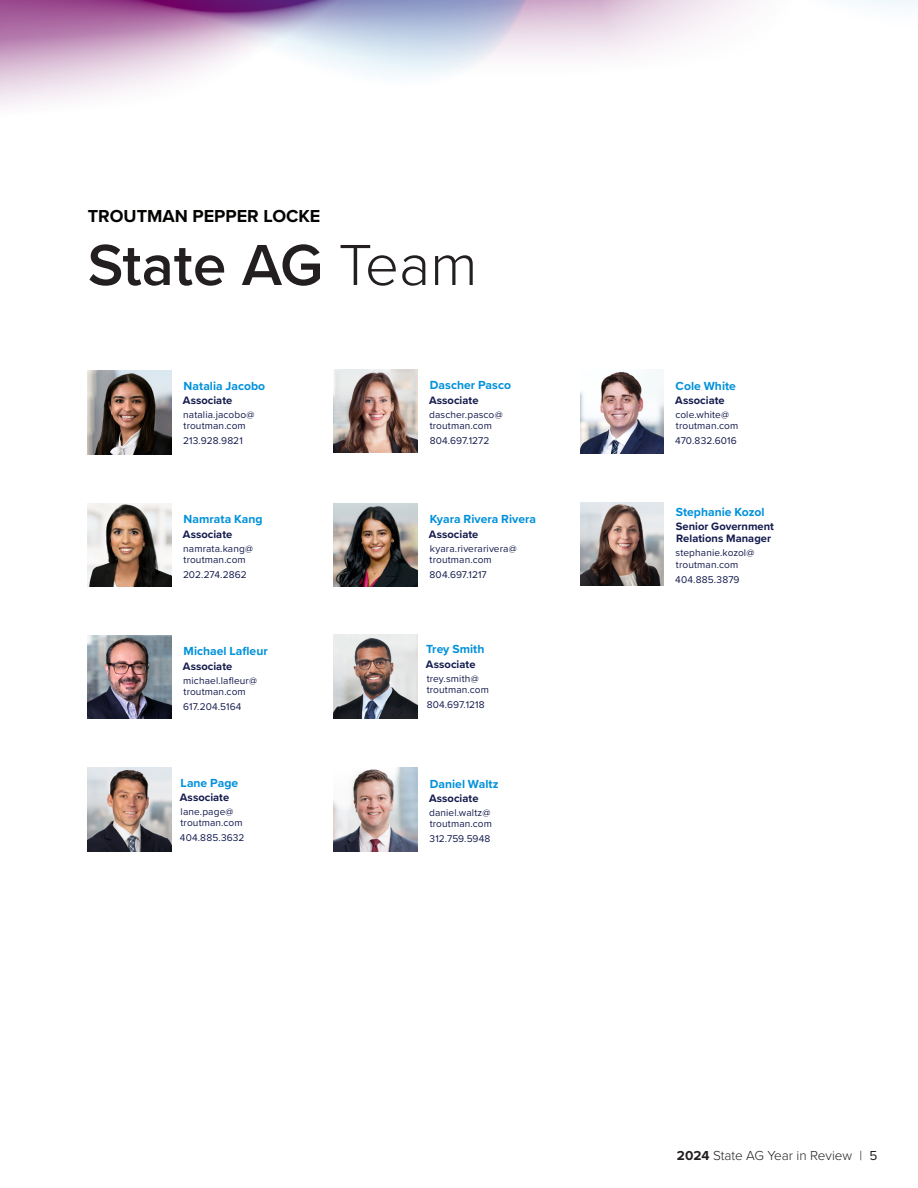
<style>
.page{position:relative;width:918px;height:1188px;background:#fff}
.page>*{position:absolute;margin:0;border:0;box-sizing:border-box;transform-origin:0 0}
.t1{font:600 60px "Proxima Nova";color:#231f20}
.t2{font:700 18px "Proxima Nova";color:#040503}
.t3{font:300 13.5px "Proxima Nova";color:#231f20}
.Section_Divider_Title{font:700 12.15px "Proxima Nova";color:#0091da}
.Section_Divider_Title-2{font:700 11.1px/12px "Proxima Nova";letter-spacing:.005em;color:#141b4d}
.Section_Divider_Title-3{font:10.2px/11.1px "Proxima Nova";letter-spacing:.01em;color:#141b4d}
.s1{font-weight:300}
.s2{font-weight:700}
.s3{font-weight:400}
</style>
<div class="page">
<img style="left:0;top:0;width:918px;height:106px">
<img style="left:123px;top:0;width:433px;height:106px">
<img style="left:88px;top:371px;width:83px;height:83px">
<img style="left:88px;top:636px;width:83px;height:83px">
<img style="left:88px;top:503px;width:83px;height:84px">
<img style="left:88px;top:768px;width:83px;height:83px">
<img style="left:334px;top:370px;width:83px;height:83px">
<img style="left:334px;top:504px;width:83px;height:83px">
<img style="left:334px;top:635px;width:83px;height:83px">
<img style="left:334px;top:768px;width:83px;height:83px">
<img style="left:580px;top:370px;width:83px;height:83px">
<img style="left:580px;top:502px;width:83px;height:83px">
<p class="t2" style="left:88px;top:202px;width:234px">TROUTMAN PEPPER LOCKE</p>
<p class="t1" style="left:88px;top:220px;width:391px">State AG <span class="s1">Team</span></p>
<p class="Section_Divider_Title" style="left:184px;top:376px;width:83px">Natalia Jacobo</p>
<p class="Section_Divider_Title-2" style="left:183px;top:394px;width:51px">Associate</p>
<p class="Section_Divider_Title-3" style="left:183px;top:409px;width:73px">natalia.jacobo@ troutman.com</p>
<p class="Section_Divider_Title-3" style="left:183px;top:435px;width:61px">213.928.9821</p>
<p class="Section_Divider_Title" style="left:184px;top:510px;width:80px">Namrata Kang</p>
<p class="Section_Divider_Title-2" style="left:183px;top:528px;width:51px">Associate</p>
<p class="Section_Divider_Title-3" style="left:183px;top:542px;width:71px">namrata.kang@ troutman.com</p>
<p class="Section_Divider_Title-3" style="left:183px;top:568px;width:65px">202.274.2862</p>
<p class="Section_Divider_Title" style="left:184px;top:642px;width:86px">Michael Lafleur</p>
<p class="Section_Divider_Title-2" style="left:183px;top:660px;width:51px">Associate</p>
<p class="Section_Divider_Title-3" style="left:183px;top:675px;width:75px">michael.lafleur@ troutman.com</p>
<p class="Section_Divider_Title-3" style="left:183px;top:701px;width:60px">617.204.5164</p>
<p class="Section_Divider_Title" style="left:181px;top:774px;width:59px">Lane Page</p>
<p class="Section_Divider_Title-2" style="left:180px;top:791px;width:51px">Associate</p>
<p class="Section_Divider_Title-3" style="left:180px;top:806px;width:64px">lane.page@ troutman.com</p>
<p class="Section_Divider_Title-3" style="left:180px;top:832px;width:66px">404.885.3632</p>
<p class="Section_Divider_Title" style="left:430px;top:376px;width:83px">Dascher Pasco</p>
<p class="Section_Divider_Title-2" style="left:429px;top:394px;width:51px">Associate</p>
<p class="Section_Divider_Title-3" style="left:429px;top:409px;width:75px">dascher.pasco@ troutman.com</p>
<p class="Section_Divider_Title-3" style="left:430px;top:435px;width:61px">804.697.1272</p>
<p class="Section_Divider_Title" style="left:430px;top:510px;width:108px">Kyara Rivera Rivera</p>
<p class="Section_Divider_Title-2" style="left:429px;top:528px;width:51px">Associate</p>
<p class="Section_Divider_Title-3" style="left:430px;top:543px;width:89px">kyara.riverarivera@ troutman.com</p>
<p class="Section_Divider_Title-3" style="left:430px;top:569px;width:59px">804.697.1217</p>
<p class="Section_Divider_Title" style="left:426px;top:640px;width:60px">Trey Smith</p>
<p class="Section_Divider_Title-2" style="left:426px;top:658px;width:51px">Associate</p>
<p class="Section_Divider_Title-3" style="left:427px;top:673px;width:64px">trey.smith@ troutman.com</p>
<p class="Section_Divider_Title-3" style="left:427px;top:699px;width:60px">804.697.1218</p>
<p class="Section_Divider_Title" style="left:430px;top:774px;width:70px">Daniel Waltz</p>
<p class="Section_Divider_Title-2" style="left:429px;top:792px;width:51px">Associate</p>
<p class="Section_Divider_Title-3" style="left:429px;top:807px;width:64px">daniel.waltz@ troutman.com</p>
<p class="Section_Divider_Title-3" style="left:430px;top:833px;width:62px">312.759.5948</p>
<p class="Section_Divider_Title" style="left:676px;top:376px;width:62px">Cole White</p>
<p class="Section_Divider_Title-2" style="left:675px;top:394px;width:51px">Associate</p>
<p class="Section_Divider_Title-3" style="left:675px;top:409px;width:64px">cole.white@ troutman.com</p>
<p class="Section_Divider_Title-3" style="left:675px;top:435px;width:63px">470.832.6016</p>
<p class="Section_Divider_Title" style="left:676px;top:503px;width:90px">Stephanie Kozol</p>
<p class="Section_Divider_Title-2" style="left:676px;top:521px;width:100px">Senior Government<br>Relations Manager</p>
<p class="Section_Divider_Title-3" style="left:676px;top:547px;width:80px">stephanie.kozol@ troutman.com</p>
<p class="Section_Divider_Title-3" style="left:675px;top:573px;width:66px">404.885.3879</p>
<h3 class="t3" style="left:677px;top:1145px;width:202px"><span class="s2">2024</span> State AG Year in Review | <span class="s3">5</span></h3>
</div>
